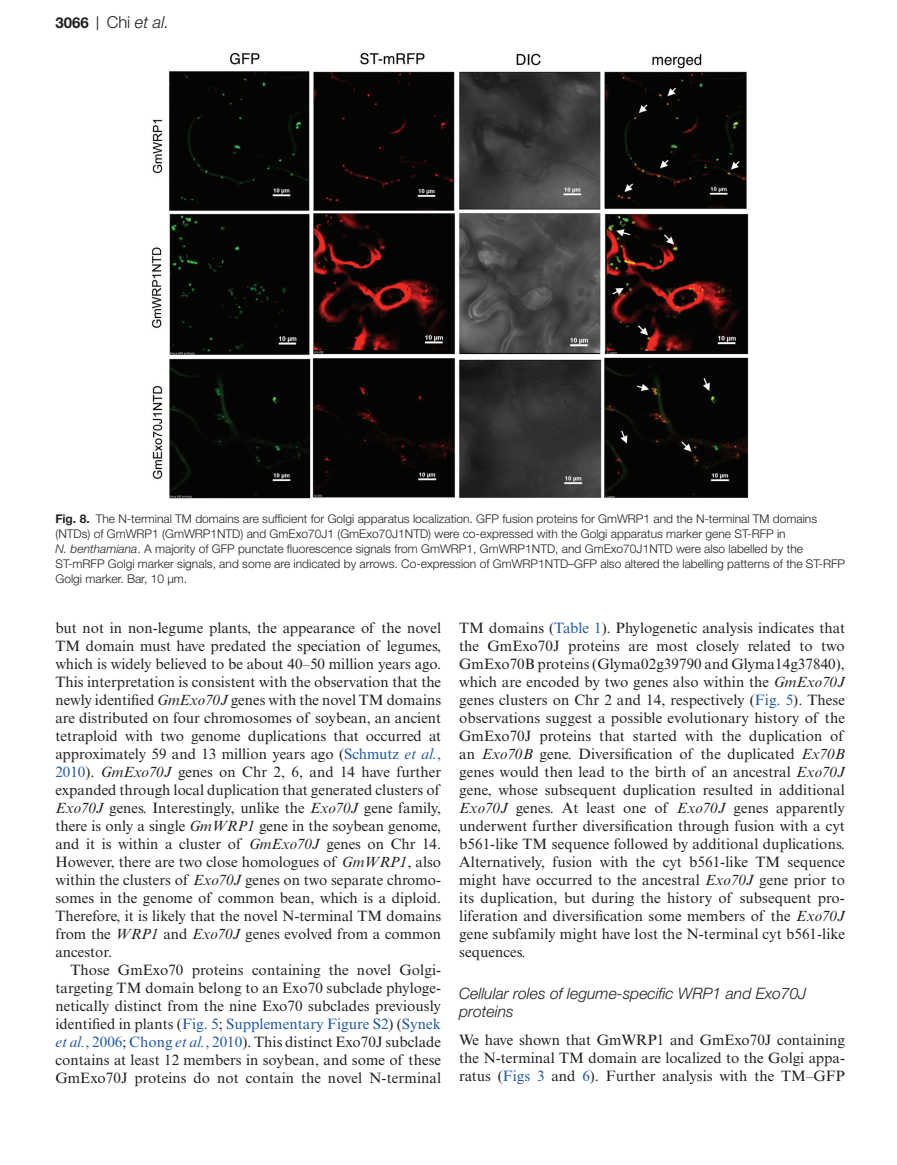
<style>
.page{position:relative;width:897px;height:1165px;background:#fff}
.page>*{position:absolute;margin:0;border:0;box-sizing:border-box;transform-origin:0 0}
.t1{font:italic 300 16.5px "Helvetica Neue LT Std";color:#231f20}
.t2{font:italic 300 15.75px/18px "Helvetica Neue LT Std";color:#231f20}
.t3{font:15px/18px "Times New Roman MT Std";color:#231f20;text-align:justify}
.t4{font:300 12px/15px "Helvetica Neue LT Std";color:#231f20}
.s1{font-weight:700;font-style:normal;font-size:15px}
.s2{font-family:"Times New Roman MT Std";font-weight:400;font-style:normal;font-size:15px}
.s3{font-style:normal}
.s4{font-weight:700}
.s5{font-style:italic}
.s6{color:#1e56a6}
.s7{font-style:italic;color:#1e56a6}
</style>
<div class="page">
<img style="left:151px;top:52px;width:597px;height:446px">
<p class="t1" style="left:55px;top:12px;width:115px"><span class="s1">3066</span> <span class="s2">|</span> <span class="s3">Chi</span> et al.</p>
<p class="t4" style="left:55px;top:510px;width:791px"><span class="s4">Fig. 8.</span> The N-terminal TM domains are sufficient for Golgi apparatus localization. GFP fusion proteins for GmWRP1 and the N-terminal TM domains (NTDs) of GmWRP1 (GmWRP1NTD) and GmExo70J1 (GmExo70J1NTD) were co-expressed with the Golgi apparatus marker gene ST-RFP in<br><span class="s5">N. benthamiana</span>. A majority of GFP punctate fluorescence signals from GmWRP1, GmWRP1NTD, and GmExo70J1NTD were also labelled by the ST-mRFP Golgi marker signals, and some are indicated by arrows. Co-expression of GmWRP1NTD–GFP also altered the labelling patterns of the ST-RFP Golgi marker. Bar, 10 µm.</p>
<p class="t3" style="left:55px;top:618px;width:387px">but not in non-legume plants, the appearance of the novel TM domain must have predated the speciation of legumes, which is widely believed to be about 40–50 million years ago.<br>This interpretation is consistent with the observation that the newly identified <span class="s5">GmExo70J</span> genes with the novel TM domains are distributed on four chromosomes of soybean, an ancient tetraploid with two genome duplications that occurred at approximately 59 and 13 million years ago (<span class="s6">Schmutz</span> <span class="s7">et al.</span><span class="s6">, 2010</span>). <span class="s5">GmExo70J</span> genes on Chr 2, 6, and 14 have further expanded through local duplication that generated clusters of <span class="s5">Exo70J</span> genes. Interestingly, unlike the <span class="s5">Exo70J</span> gene family, there is only a single <span class="s5">GmWRP1</span> gene in the soybean genome, and it is within a cluster of <span class="s5">GmExo70J</span> genes on Chr 14.<br>However, there are two close homologues of <span class="s5">GmWRP1</span>, also within the clusters of <span class="s5">Exo70J</span> genes on two separate chromo&shy;somes in the genome of common bean, which is a diploid.<br>Therefore, it is likely that the novel N-terminal TM domains from the <span class="s5">WRP1</span> and <span class="s5">Exo70J</span> genes evolved from a common ancestor.</p>
<p class="t3" style="left:55px;top:960px;width:387px;text-indent:15px">Those GmExo70 proteins containing the novel Golgi&shy;targeting TM domain belong to an Exo70 subclade phyloge&shy;netically distinct from the nine Exo70 subclades previously identified in plants (<span class="s6">Fig. 5</span>; <span class="s6">Supplementary Figure S2</span>) (<span class="s6">Synek </span><span class="s7">et al.</span><span class="s6">, 2006</span>; <span class="s6">Chong</span> <span class="s7">et al.</span><span class="s6">, 2010</span>). This distinct Exo70J subclade contains at least 12 members in soybean, and some of these GmExo70J proteins do not contain the novel N-terminal</p>
<p class="t3" style="left:459px;top:618px;width:387px">TM domains (<span class="s6">Table 1</span>). Phylogenetic analysis indicates that the GmExo70J proteins are most closely related to two GmExo70B proteins (Glyma02g39790 and Glyma14g37840), which are encoded by two genes also within the <span class="s5">GmExo70J </span>genes clusters on Chr 2 and 14, respectively (<span class="s6">Fig. 5</span>). These observations suggest a possible evolutionary history of the GmExo70J proteins that started with the duplication of an <span class="s5">Exo70B</span> gene. Diversification of the duplicated <span class="s5">Ex70B </span>genes would then lead to the birth of an ancestral <span class="s5">Exo70J </span>gene, whose subsequent duplication resulted in additional <span class="s5">Exo70J</span> genes. At least one of <span class="s5">Exo70J</span> genes apparently underwent further diversification through fusion with a cyt b561-like TM sequence followed by additional duplications.<br>Alternatively, fusion with the cyt b561-like TM sequence might have occurred to the ancestral <span class="s5">Exo70J</span> gene prior to its duplication, but during the history of subsequent pro&shy;liferation and diversification some members of the <span class="s5">Exo70J </span>gene subfamily might have lost the N-terminal cyt b561-like sequences.</p>
<p class="t2" style="left:459px;top:983px;width:348px">Cellular roles of legume-specific WRP1 and Exo70J proteins</p>
<p class="t3" style="left:459px;top:1031px;width:387px">We have shown that GmWRP1 and GmExo70J containing the N-terminal TM domain are localized to the Golgi appa&shy;ratus (<span class="s6">Figs 3</span> and <span class="s6">6</span>). Further analysis with the TM–GFP</p>
</div>
